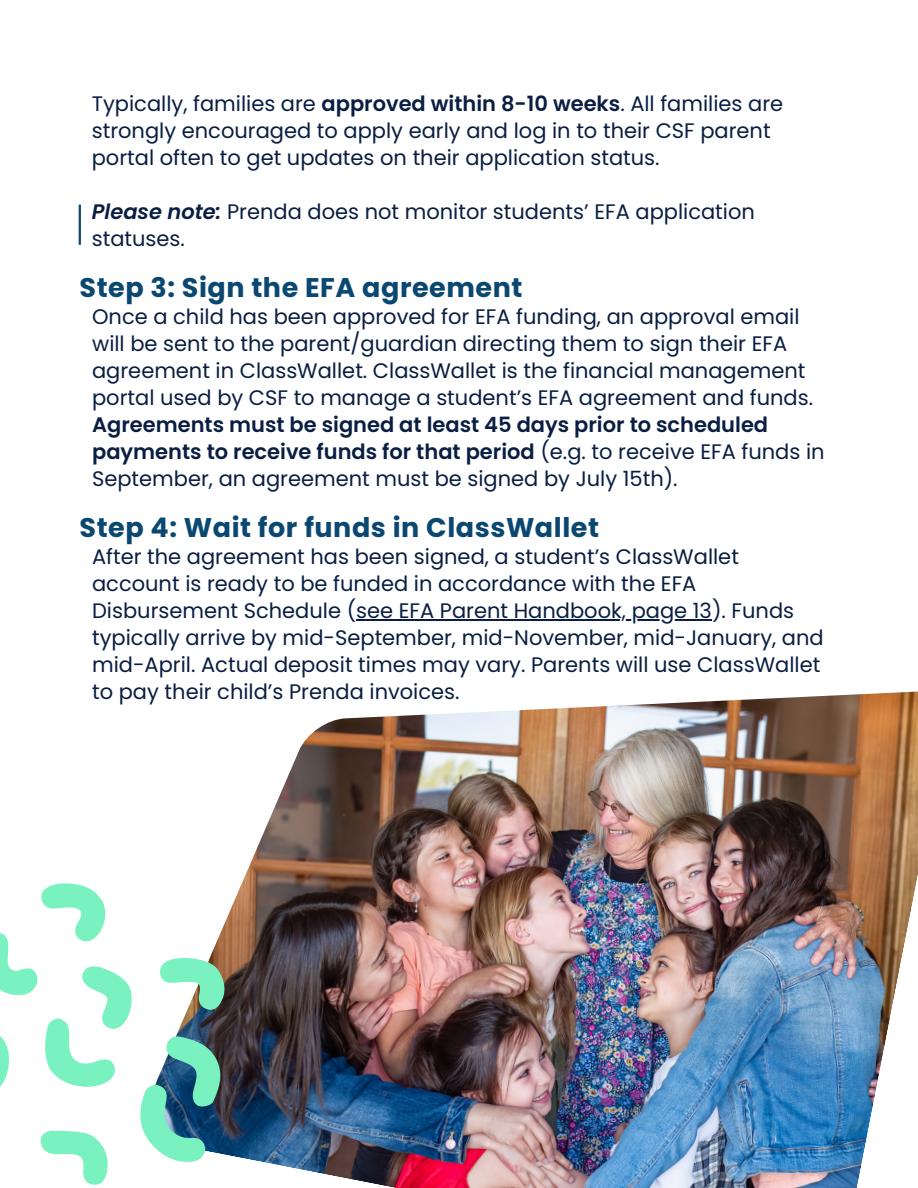
<style>
.page{position:relative;width:918px;height:1188px;background:#fff}
.page>*{position:absolute;margin:0;border:0;box-sizing:border-box;transform-origin:0 0}
.t1{font:700 27px "Poppins";letter-spacing:.02em;color:#0a4872}
.t2{font:21px/27px "Poppins";color:#091e42}
.t3{font:600 21px/27px "Poppins";color:#091e42}
.s1{font-weight:600}
.s2{font-weight:600;font-style:italic}
.s3{font-weight:400}
</style>
<div class="page">
<hr style="left:356px;top:619px;width:356px;height:2px;background:#091e42">
<img style="left:234px;top:691px;width:684px;height:497px">
<svg style="left:0;top:883px;width:234px;height:302px"></svg>
<hr style="left:79px;top:205px;width:2px;height:40px;background:#0a4872">
<p class="t2" style="left:92px;top:90px;width:693px">Typically, families are <span class="s1">approved within 8-10 weeks</span>. All families are strongly encouraged to apply early and log in to their CSF parent portal often to get updates on their application status.</p>
<p class="t2" style="left:92px;top:198px;width:665px"><span class="s2">Please note:</span> Prenda does not monitor students’ EFA application statuses.</p>
<p class="t1" style="left:80px;top:269px;width:444px">Step 3: Sign the EFA agreement</p>
<p class="t2" style="left:92px;top:303px;width:723px">Once a child has been approved for EFA funding, an approval email will be sent to the parent/guardian directing them to sign their EFA agreement in ClassWallet. ClassWallet is the financial management portal used by CSF to manage a student’s EFA agreement and funds.</p>
<p class="t3" style="left:92px;top:411px;width:734px">Agreements must be signed at least 45 days prior to scheduled payments to receive funds for that period <span class="s3">(e.g. to receive EFA funds in<br>September, an agreement must be signed by July 15th).</span></p>
<p class="t1" style="left:80px;top:509px;width:521px">Step 4: Wait for funds in ClassWallet</p>
<p class="t2" style="left:92px;top:543px;width:733px">After the agreement has been signed, a student’s ClassWallet account is ready to be funded in accordance with the EFA Disbursement Schedule (see EFA Parent Handbook, page 13). Funds typically arrive by mid-September, mid-November, mid-January, and mid-April. Actual deposit times may vary. Parents will use ClassWallet to pay their child’s Prenda invoices.</p>
</div>
